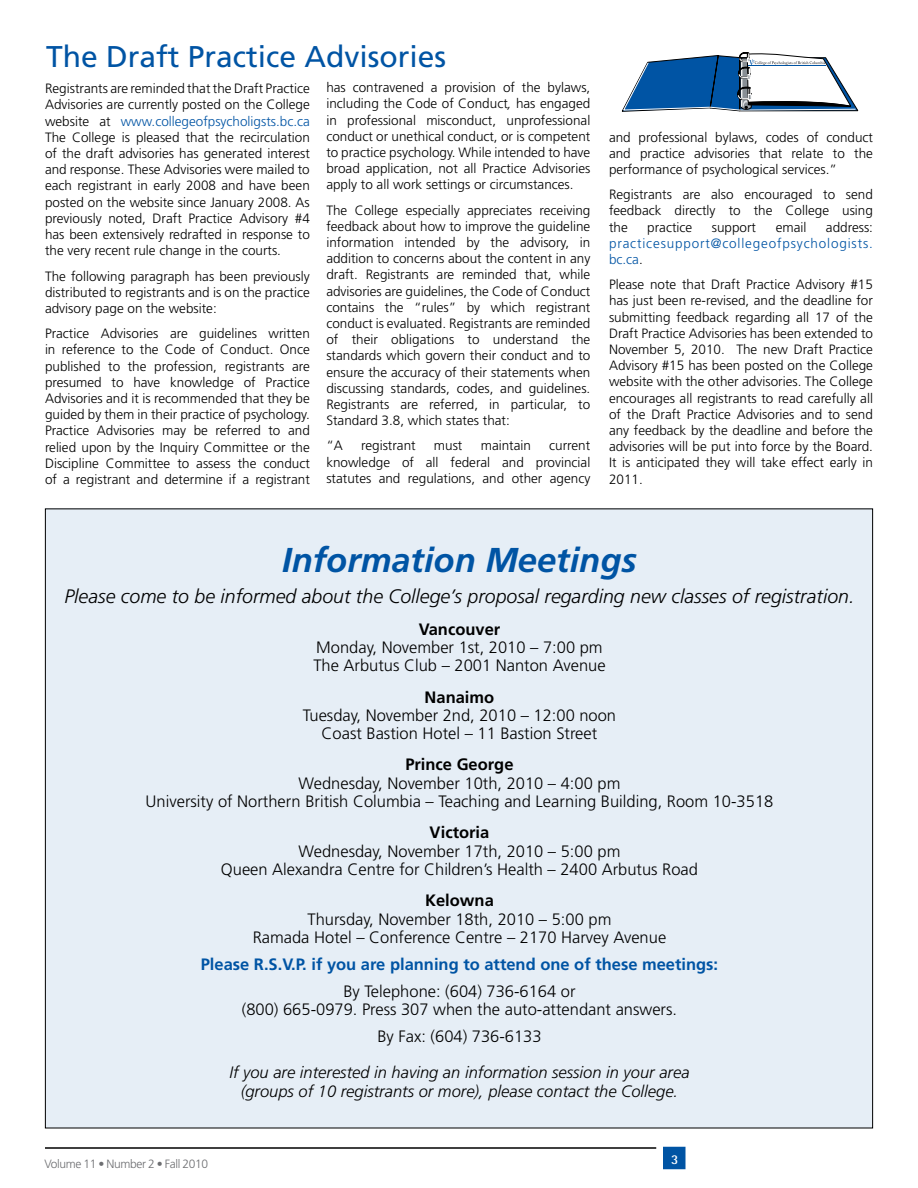
<style>
.page{position:relative;width:918px;height:1188px;background:#fff}
.page>*{position:absolute;margin:0;border:0;box-sizing:border-box;transform-origin:0 0}
.t1{font:italic 700 34.5px "Frutiger";color:#0054a4}
.t2{font:30px "Frutiger";color:#0054a4}
.t3{font:italic 300 19.5px "Frutiger";color:#000}
.t4{font:300 16.5px/18.1px "Frutiger";color:#000;text-align:center}
.t5{font:italic 300 16.5px/18.1px "Frutiger";color:#000;text-align:center}
.t6{font:700 16.5px "Frutiger";color:#0054a4}
.t7{font:700 16.5px "Frutiger";color:#000}
.t8{font:300 13.5px/16.2px "Frutiger";color:#000;text-align:justify}
.t9{font:300 13.5px/16.2px "Frutiger";letter-spacing:.06em;color:#0054a4}
.t10{font:700 13.5px "Rotis Semi Sans Std";color:#fff}
.t11{font:300 12px "Frutiger";letter-spacing:-.03em;color:#6d6e71}
.s1{color:#0054a4}
.s2{font-style:italic}
.s3{color:#000}
</style>
<div class="page">
<div style="left:663px;top:1147px;width:23px;height:22px;background:#0054a4"></div>
<hr style="left:45px;top:1147px;width:611px;height:2px;background:#000">
<div style="left:45px;top:509px;width:828px;height:619px;background:#e6eef6"></div>
<svg style="left:621px;top:52px;width:238px;height:60px"></svg>
<h2 class="t2" style="left:46px;top:39px;width:402px">The Draft Practice Advisories</h2>
<p class="t8" style="left:45px;top:81px;width:266px">Registrants are reminded that the Draft Practice Advisories are currently posted on the College website at <span class="s1">www.collegeofpsycholigsts.bc.ca </span>The College is pleased that the recirculation of the draft advisories has generated interest and response. These Advisories were mailed to each registrant in early 2008 and have been posted on the website since January 2008. As previously noted, Draft Practice Advisory #4 has been extensively redrafted in response to the very recent rule change in the courts.</p>
<p class="t8" style="left:45px;top:268px;width:266px">The following paragraph has been previously distributed to registrants and is on the practice advisory page on the website:</p>
<p class="t8" style="left:45px;top:325px;width:266px">Practice Advisories are guidelines written in reference to the Code of Conduct. Once published to the profession, registrants are presumed to have knowledge of Practice Advisories and it is recommended that they be guided by them in their practice of psychology.<br>Practice Advisories may be referred to and relied upon by the Inquiry Committee or the Discipline Committee to assess the conduct of a registrant and determine if a registrant</p>
<p class="t8" style="left:326px;top:79px;width:266px">has contravened a provision of the bylaws, including the Code of Conduct<span class="s2">,</span> has engaged in professional misconduct, unprofessional conduct or unethical conduct, or is competent to practice psychology. While intended to have broad application, not all Practice Advisories apply to all work settings or circumstances.</p>
<p class="t8" style="left:326px;top:202px;width:266px">The College especially appreciates receiving feedback about how to improve the guideline information intended by the advisory, in addition to concerns about the content in any draft. Registrants are reminded that, while advisories are guidelines, the Code of Conduct contains the “rules” by which registrant conduct is evaluated. Registrants are reminded of their obligations to understand the standards which govern their conduct and to ensure the accuracy of their statements when discussing standards, codes, and guidelines.<br>Registrants are referred, in particular, to Standard 3.8, which states that:</p>
<p class="t8" style="left:326px;top:438px;width:18px">“A</p>
<p class="t8" style="left:361px;top:438px;width:56px">registrant</p>
<p class="t8" style="left:434px;top:438px;width:30px">must</p>
<p class="t8" style="left:481px;top:438px;width:52px">maintain</p>
<p class="t8" style="left:326px;top:438px;width:265px;text-indent:223px">current knowledge of all federal and provincial statutes and regulations, and other agency</p>
<p class="t8" style="left:609px;top:129px;width:266px">and professional bylaws, codes of conduct and practice advisories that relate to the performance of psychological services.”</p>
<p class="t8" style="left:609px;top:186px;width:266px">Registrants are also encouraged to send feedback directly to the College using the</p>
<p class="t8" style="left:647px;top:219px;width:46px">practice</p>
<p class="t8" style="left:712px;top:219px;width:46px">support</p>
<p class="t8" style="left:776px;top:219px;width:32px">email</p>
<p class="t8" style="left:826px;top:219px;width:49px">address:</p>
<p class="t9" style="left:609px;top:235px;width:265px">practicesupport@collegeofpsychologists. bc.ca<span class="s3">.</span></p>
<p class="t8" style="left:609px;top:276px;width:266px">Please note that Draft Practice Advisory #15 has just been re-revised, and the deadline for submitting feedback regarding all 17 of the Draft Practice Advisories has been extended to November 5, 2010. The new Draft Practice Advisory #15 has been posted on the College website with the other advisories. The College encourages all registrants to read carefully all of the Draft Practice Advisories and to send any feedback by the deadline and before the advisories will be put into force by the Board.<br>It is anticipated they will take effect early in 2011.</p>
<h1 class="t1" style="left:282px;top:540px;width:356px">Information Meetings</h1>
<h3 class="t3" style="left:65px;top:585px;width:791px">Please come to be informed about the College’s proposal regarding new classes of registration.</h3>
<p class="t7" style="left:419px;top:619px;width:83px">Vancouver</p>
<p class="t4" style="left:313px;top:638px;width:294px;text-align:left">Monday, November 1st, 2010 – 7:00 pm<br>The Arbutus Club – 2001 Nanton Avenue</p>
<p class="t7" style="left:425px;top:687px;width:71px">Nanaimo</p>
<p class="t4" style="left:303px;top:706px;width:315px">Tuesday, November 2nd, 2010 – 12:00 noon<br>Coast Bastion Hotel – 11 Bastion Street</p>
<p class="t7" style="left:405px;top:755px;width:110px">Prince George</p>
<p class="t4" style="left:146px;top:774px;width:629px">Wednesday, November 10th, 2010 – 4:00 pm<br>University of Northern British Columbia – Teaching and Learning Building, Room 10-3518</p>
<p class="t7" style="left:430px;top:823px;width:61px">Victoria</p>
<p class="t4" style="left:221px;top:842px;width:479px">Wednesday, November 17th, 2010 – 5:00 pm<br>Queen Alexandra Centre for Children’s Health – 2400 Arbutus Road</p>
<p class="t7" style="left:425px;top:891px;width:70px">Kelowna</p>
<p class="t4" style="left:253px;top:910px;width:415px">Thursday, November 18th, 2010 – 5:00 pm<br>Ramada Hotel – Conference Centre – 2170 Harvey Avenue</p>
<p class="t6" style="left:201px;top:954px;width:519px">Please R.S.V.P. if you are planning to attend one of these meetings:</p>
<p class="t4" style="left:242px;top:982px;width:437px">By Telephone: (604) 736-6164 or<br>(800) 665-0979. Press 307 when the auto-attendant answers.</p>
<p class="t4" style="left:377px;top:1027px;width:166px">By Fax: (604) 736-6133</p>
<p class="t5" style="left:229px;top:1064px;width:462px">If you are interested in having an information session in your area (groups of 10 registrants or more), please contact the College.</p>
<p class="t11" style="left:45px;top:1157px;width:165px">Volume 11 • Number 2 • Fall 2010</p>
<p class="t10" style="left:671px;top:1151px;width:9px">3</p>
</div>
